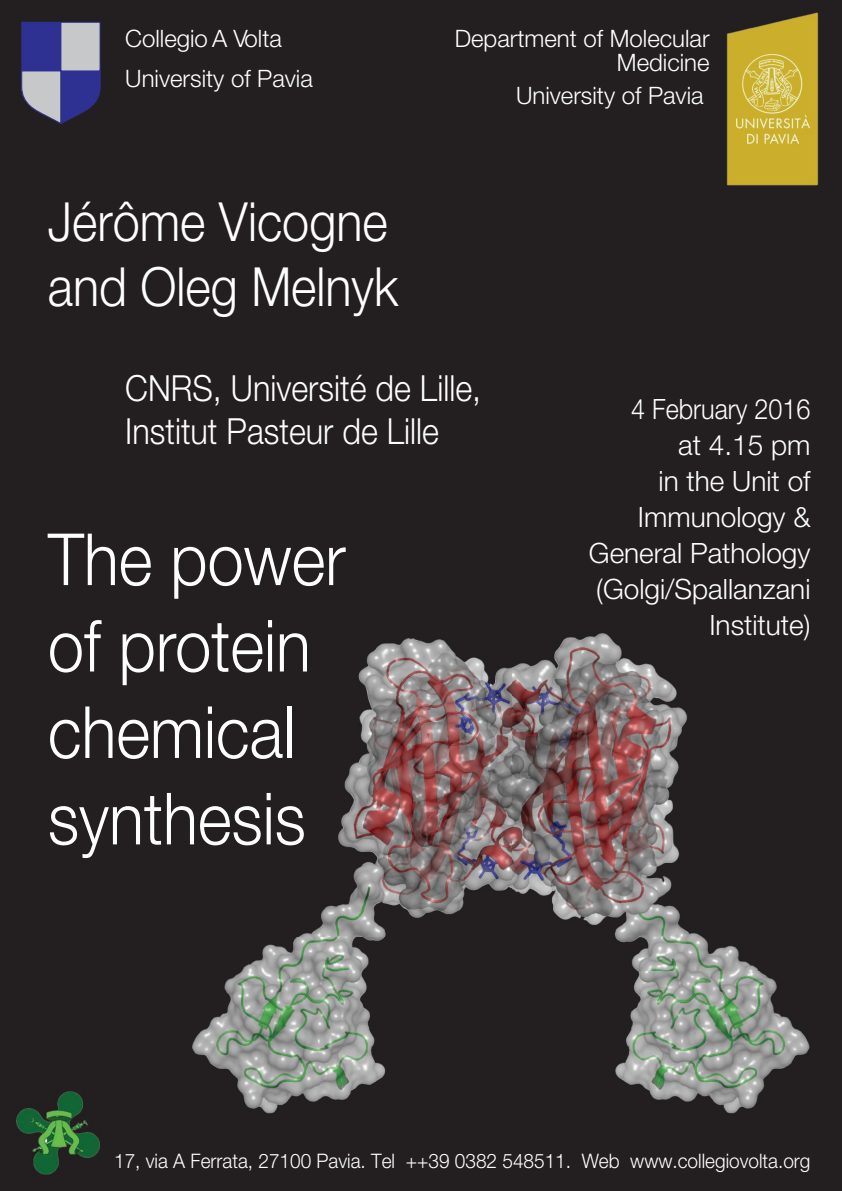
<style>
.page{position:relative;width:842px;height:1191px;background:#231f20}
.page>*{position:absolute;margin:0;border:0;box-sizing:border-box;transform-origin:0 0}
.t1{font:300 72px/86.4px "Helvetica Neue";color:#fff;scale:.9 1}
.t2{font:300 54px/64.8px "Helvetica Neue";color:#fff;scale:.9 1}
.t3{font:300 36px/43.2px "Helvetica Neue";color:#fff;scale:.9 1}
.t4{font:300 28px/36px "Helvetica Neue";color:#fff;text-align:right;scale:.9 1}
.t5{font:300 24px/39.5px "Helvetica Neue";color:#fff}
.t6{font:300 20px "Helvetica Neue";color:#fff;scale:.95 1}
</style>
<div class="page">
<img style="left:192px;top:633px;width:618px;height:481px">
<svg style="left:21px;top:22px;width:80px;height:102px;background:#6b6c9b"></svg>
<img style="left:16px;top:1091px;width:84px;height:84px">
<img style="left:726px;top:12px;width:93px;height:174px">
<p class="t5" style="left:125px;top:21px;width:189px">Collegio A Volta<br>University of Pavia</p>
<h2 class="t2" style="left:48px;top:195px;width:391px">Jérôme Vicogne and Oleg Melnyk</h2>
<p class="t5" style="left:455px;top:29px;width:256px;line-height:24px;text-align:right">Department of Molecular<br>Medicine</p>
<p class="t5" style="left:516px;top:78px;width:189px">University of Pavia</p>
<p class="t3" style="left:125px;top:369px;width:397px">CNRS, Université de Lille,<br>Institut Pasteur de Lille</p>
<h1 class="t1" style="left:48px;top:523px;width:332px">The power of protein chemical synthesis</h1>
<p class="t4" style="left:589px;top:394px;width:248px">4 February 2016<br>at 4.15 pm<br>in the Unit of<br>Immunology &amp;<br>General Pathology (Golgi/Spallanzani<br>Institute)</p>
<p class="t6" style="left:114px;top:1153px;width:734px">17, via A Ferrata, 27100 Pavia. Tel ++39 0382 548511. Web www.collegiovolta.org</p>
</div>
